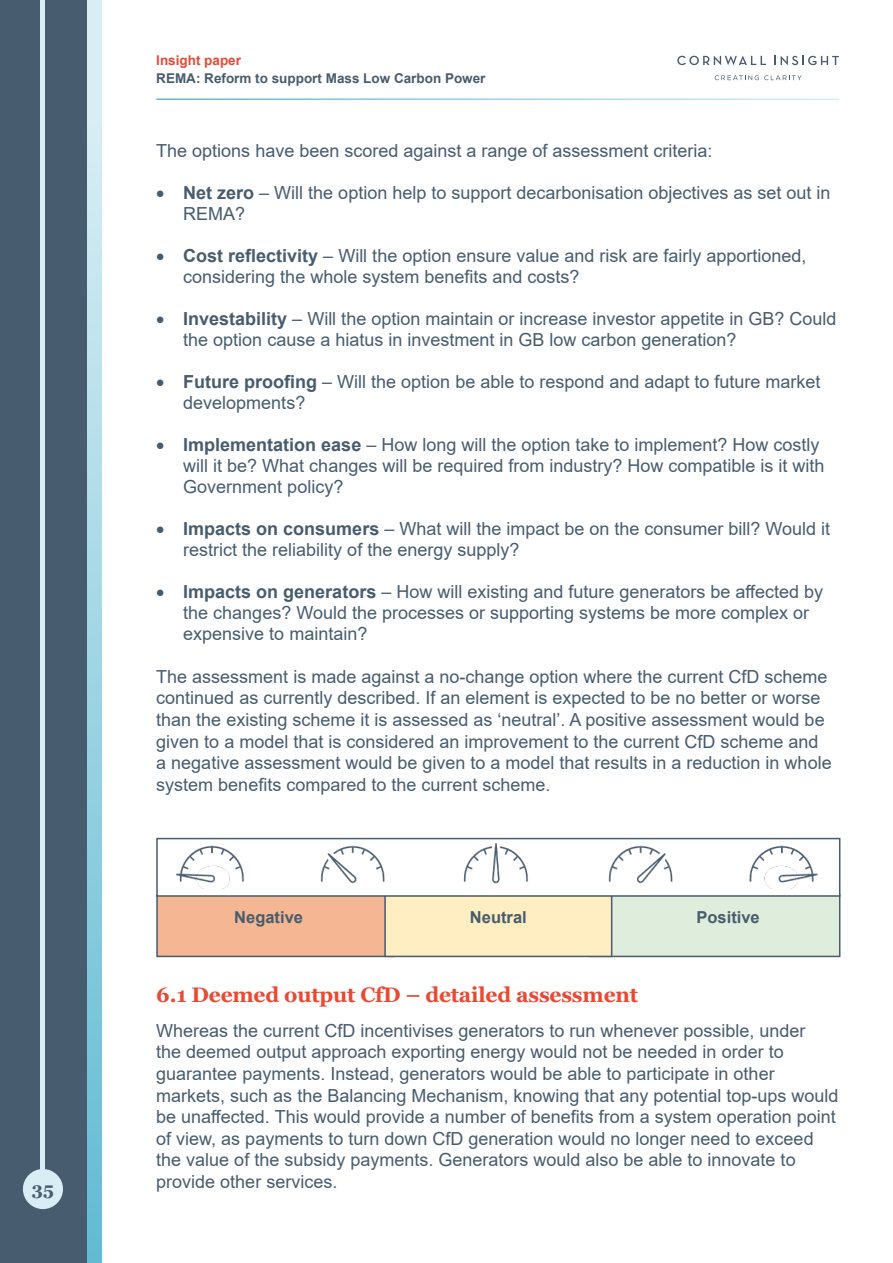
<style>
.page{position:relative;width:893px;height:1263px;background:#fff}
.page>*{position:absolute;margin:0;border:0;box-sizing:border-box;transform-origin:0 0}
.t1{font:700 21px "Georgia";letter-spacing:-.01em;color:#e94934}
.t2{font:18px/20.7px "Arial";color:#475c6e}
.t3{font:18px/21.6px "Arial";color:#485c6d}
.t4{font:700 18px "Georgia";color:#485c6d}
.t5{font:700 16.5px "Arial";color:#485c6d}
.t6{font:700 13.5px "Arial";color:#485c6d}
.t7{font:700 13.5px "Arial";color:#e94934}
.s1{font-weight:700}
</style>
<div class="page">
<div style="left:0;top:0;width:98px;height:1263px;background:#475c6e"></div>
<hr style="left:41px;top:0;width:4px;height:1206px;background:#d9edf5">
<div style="left:23px;top:1169px;width:40px;height:40px;background:#d9edf5;border-radius:50%"></div>
<svg style="left:677px;top:56px;width:89px;height:9px"></svg>
<svg style="left:774px;top:56px;width:65px;height:9px"></svg>
<svg style="left:715px;top:75px;width:87px;height:5px"></svg>
<svg style="left:88px;top:0;width:14px;height:1263px"></svg>
<div style="left:156px;top:894px;width:238px;height:63px;background:#f4b693;border:2px solid #485c6d"></div>
<div style="left:589px;top:894px;width:251px;height:63px;background:#dfeedc;border:2px solid #485c6d"></div>
<div style="left:384px;top:894px;width:228px;height:63px;background:#ffeec2;border:2px solid #485c6d"></div>
<div style="left:156px;top:838px;width:684px;height:59px;background:#fff;border:2px solid #485c6d"></div>
<img style="left:177px;top:837px;width:656px;height:51px">
<p class="t4" style="left:32px;top:1177px;width:24px">35</p>
<p class="t7" style="left:156px;top:51px;width:86px">Insight paper</p>
<p class="t6" style="left:156px;top:69px;width:331px">REMA: Reform to support Mass Low Carbon Power</p>
<p class="t2" style="left:156px;top:140px;width:558px">The options have been scored against a range of assessment criteria:</p>
<p class="t2" style="left:183px;top:183px;width:649px;text-indent:-27px">• <span class="s1">Net zero</span> – Will the option help to support decarbonisation objectives as set out in<br>REMA?</p>
<p class="t2" style="left:183px;top:246px;width:625px;text-indent:-27px">• <span class="s1">Cost reflectivity</span> – Will the option ensure value and risk are fairly apportioned, considering the whole system benefits and costs?</p>
<p class="t2" style="left:183px;top:309px;width:655px;text-indent:-27px">• <span class="s1">Investability</span> – Will the option maintain or increase investor appetite in GB? Could the option cause a hiatus in investment in GB low carbon generation?</p>
<p class="t2" style="left:183px;top:372px;width:639px;text-indent:-27px">• <span class="s1">Future proofing</span> – Will the option be able to respond and adapt to future market developments?</p>
<p class="t2" style="left:183px;top:435px;width:643px;text-indent:-27px">• <span class="s1">Implementation ease</span> – How long will the option take to implement? How costly will it be? What changes will be required from industry? How compatible is it with<br>Government policy?</p>
<p class="t2" style="left:183px;top:518px;width:648px;text-indent:-27px">• <span class="s1">Impacts on consumers</span> – What will the impact be on the consumer bill? Would it restrict the reliability of the energy supply?</p>
<p class="t2" style="left:183px;top:581px;width:641px;text-indent:-27px">• <span class="s1">Impacts on generators</span> – How will existing and future generators be affected by the changes? Would the processes or supporting systems be more complex or expensive to maintain?</p>
<p class="t2" style="left:156px;top:665px;width:677px;line-height:21.6px">The assessment is made against a no-change option where the current CfD scheme continued as currently described. If an element is expected to be no better or worse than the existing scheme it is assessed as ‘neutral’. A positive assessment would be given to a model that is considered an improvement to the current CfD scheme and a negative assessment would be given to a model that results in a reduction in whole system benefits compared to the current scheme.</p>
<p class="t5" style="left:234px;top:906px;width:70px">Negative</p>
<p class="t5" style="left:470px;top:906px;width:58px">Neutral</p>
<p class="t5" style="left:696px;top:906px;width:65px">Positive</p>
<p class="t1" style="left:156px;top:982px;width:483px">6.1 Deemed output CfD – detailed assessment</p>
<p class="t3" style="left:156px;top:1019px;width:684px">Whereas the current CfD incentivises generators to run whenever possible, under<br>the deemed output approach exporting energy would not be needed in order to guarantee payments. Instead, generators would be able to participate in other markets, such as the Balancing Mechanism, knowing that any potential top-ups would be unaffected. This would provide a number of benefits from a system operation point of view, as payments to turn down CfD generation would no longer need to exceed the value of the subsidy payments. Generators would also be able to innovate to provide other services.</p>
</div>
